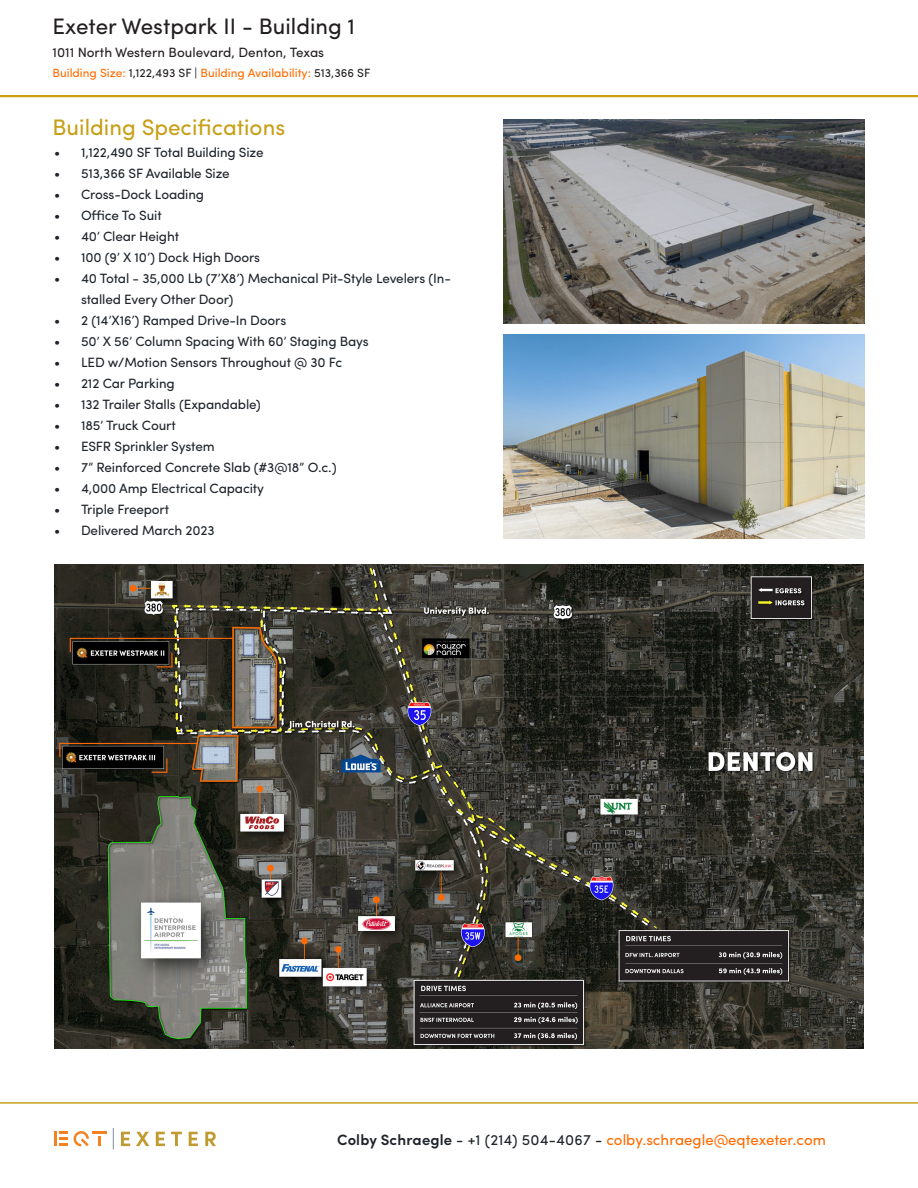
<style>
.page{position:relative;width:918px;height:1188px;background:#fff}
.page>*{position:absolute;margin:0;border:0;box-sizing:border-box;transform-origin:0 0}
.t1{font:22.5px "Sofia Pro";color:#c7a018}
.t2{font:22.35px "Sofia Pro";color:#231f20}
.t3{font:15px "Sofia Pro";color:#ff6b00}
.t4{font:13.5px/21px "Sofia Pro";letter-spacing:-.01em;color:#1e242b}
.t5{font:13.5px "Sofia Pro";color:#231f20}
.t6{font:12px "Sofia Pro";color:#ff6b00}
.s1{color:#231f20}
.s2{font-weight:600;color:#1e242b}
.s3{color:#1e242b}
</style>
<div class="page">
<hr style="left:93px;top:1131px;width:14px;height:3px;background:#f58220">
<svg style="left:59px;top:1131px;width:9px;height:15px"></svg>
<hr style="left:54px;top:1131px;width:3px;height:15px;background:#f58220">
<svg style="left:98px;top:1137px;width:3px;height:9px"></svg>
<svg style="left:74px;top:1131px;width:15px;height:15px"></svg>
<svg style="left:113px;top:1128px;width:1px;height:21px"></svg>
<svg style="left:121px;top:1132px;width:9px;height:14px"></svg>
<svg style="left:136px;top:1132px;width:13px;height:14px"></svg>
<svg style="left:156px;top:1132px;width:9px;height:14px"></svg>
<svg style="left:171px;top:1132px;width:11px;height:14px"></svg>
<svg style="left:189px;top:1132px;width:9px;height:14px"></svg>
<svg style="left:205px;top:1132px;width:11px;height:14px"></svg>
<hr style="left:0;top:95px;width:918px;height:2px;background:#c7a018">
<hr style="left:0;top:1102px;width:918px;height:2px;background:#c7a018">
<img style="left:503px;top:119px;width:361px;height:204px">
<img style="left:503px;top:334px;width:361px;height:204px">
<img style="left:54px;top:564px;width:810px;height:485px">
<p class="t2" style="left:52px;top:10px;width:304px">Exeter Westpark II - Building 1</p>
<p class="t5" style="left:52px;top:42px;width:273px">1011 North Western Boulevard, Denton, Texas</p>
<p class="t6" style="left:52px;top:64px;width:319px">Building Size: <span class="s1">1,122,493 SF |</span> Building Availability: <span class="s1">513,366 SF</span></p>
<p class="t1" style="left:52px;top:110px;width:234px">Building Specifications</p>
<p class="t4" style="left:54px;top:141px;width:211px">• 1,122,490 SF Total Building Size</p>
<p class="t4" style="left:54px;top:162px;width:177px">• 513,366 SF Available Size</p>
<p class="t4" style="left:54px;top:183px;width:152px">• Cross-Dock Loading</p>
<p class="t4" style="left:54px;top:204px;width:109px">• Office To Suit</p>
<p class="t4" style="left:54px;top:225px;width:127px">• 40’ Clear Height</p>
<p class="t4" style="left:54px;top:246px;width:208px">• 100 (9’ X 10’) Dock High Doors</p>
<p class="t4" style="left:81px;top:267px;width:371px;text-indent:-27px">• 40 Total - 35,000 Lb (7’X8’) Mechanical Pit-Style Levelers (In&shy;stalled Every Other Door)</p>
<p class="t4" style="left:54px;top:309px;width:234px">• 2 (14’X16’) Ramped Drive-In Doors</p>
<p class="t4" style="left:54px;top:330px;width:316px">• 50’ X 56’ Column Spacing With 60’ Staging Bays</p>
<p class="t4" style="left:54px;top:351px;width:290px">• LED w/Motion Sensors Throughout @ 30 Fc</p>
<p class="t4" style="left:54px;top:372px;width:122px">• 212 Car Parking</p>
<p class="t4" style="left:54px;top:393px;width:208px">• 132 Trailer Stalls (Expandable)</p>
<p class="t4" style="left:54px;top:414px;width:123px">• 185’ Truck Court</p>
<p class="t4" style="left:54px;top:435px;width:162px">• ESFR Sprinkler System</p>
<p class="t4" style="left:54px;top:456px;width:284px">• 7” Reinforced Concrete Slab (#3@18” O.c.)</p>
<p class="t4" style="left:54px;top:477px;width:212px">• 4,000 Amp Electrical Capacity</p>
<p class="t4" style="left:54px;top:498px;width:117px">• Triple Freeport</p>
<p class="t4" style="left:54px;top:519px;width:162px">• Delivered March 2023</p>
<p class="t3" style="left:337px;top:1128px;width:490px"><span class="s2">Colby Schraegle</span> <span class="s3">- +1 (214) 504-4067 -</span> colby.schraegle@eqtexeter.com</p>
</div>
